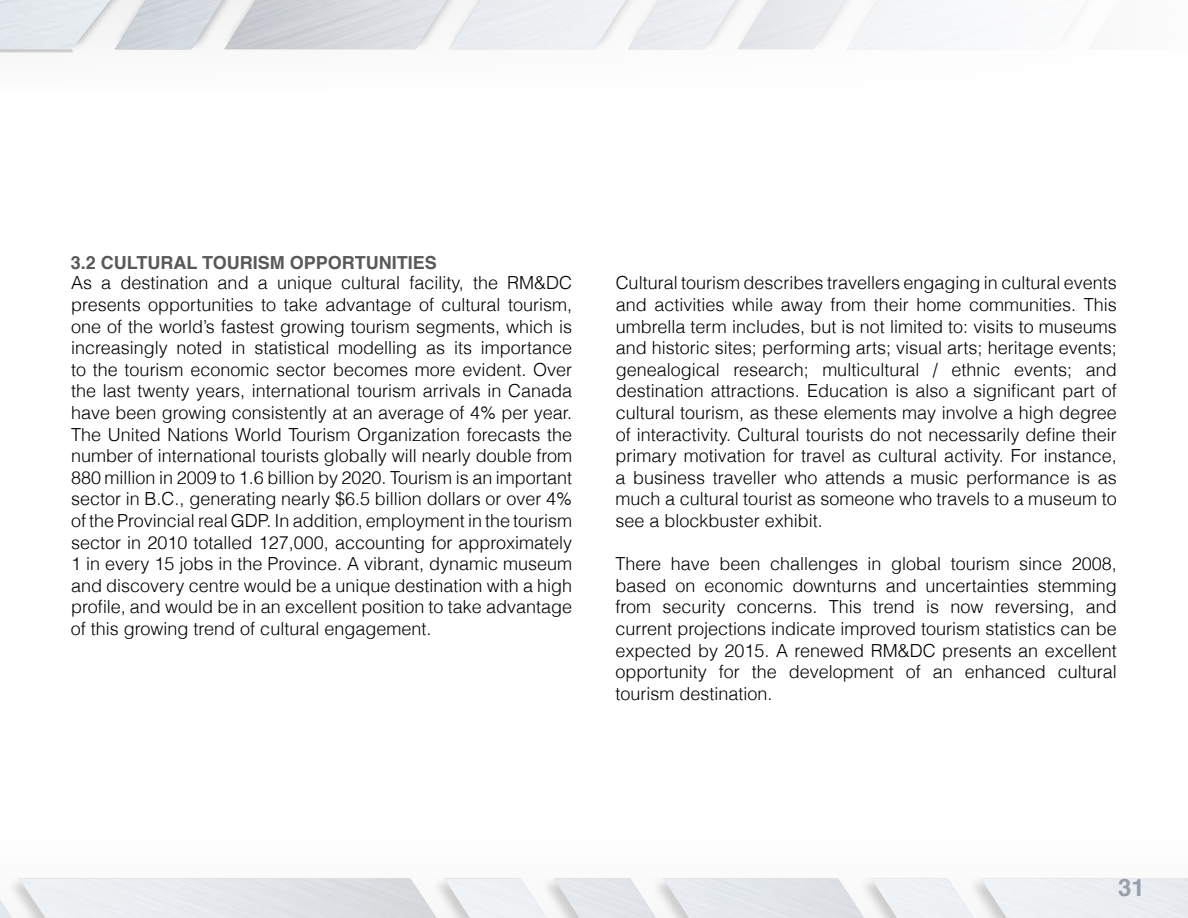
<style>
.page{position:relative;width:1188px;height:918px;background:#fff}
.page>*{position:absolute;margin:0;border:0;box-sizing:border-box;transform-origin:0 0}
.t1{font:700 24px "Helvetica";color:#96a0ad}
.t2{font:300 18px/21.6px "Helvetica";color:#000;text-align:justify}
.t3{font:700 18px "Helvetica";color:#58595b}
</style>
<div class="page">
<div style="left:0;top:0;width:127px;height:101px;background:#fafbfb"></div>
<div style="left:0;top:0;width:114px;height:102px;background:#fbfbfb"></div>
<img style="left:0;top:0;width:106px;height:53px">
<svg style="left:106px;top:0;width:961px;height:50px"></svg>
<svg style="left:0;top:878px;width:1188px;height:40px"></svg>
<div style="left:981px;top:879px;width:207px;height:39px;background:#eceff2"></div>
<p class="t3" style="left:71px;top:248px;width:368px">3.2 CULTURAL TOURISM OPPORTUNITIES</p>
<p class="t2" style="left:71px;top:271px;width:503px">As a destination and a unique cultural facility, the RM&amp;DC presents opportunities to take advantage of cultural tourism, one of the world’s fastest growing tourism segments, which is increasingly noted in statistical modelling as its importance to the tourism economic sector becomes more evident. Over the last twenty years, international tourism arrivals in Canada have been growing consistently at an average of 4% per year.<br>The United Nations World Tourism Organization forecasts the number of international tourists globally will nearly double from 880 million in 2009 to 1.6 billion by 2020. Tourism is an important sector in B.C., generating nearly $6.5 billion dollars or over 4% of the Provincial real GDP. In addition, employment in the tourism sector in 2010 totalled 127,000, accounting for approximately 1 in every 15 jobs in the Province. A vibrant, dynamic museum and discovery centre would be a unique destination with a high profile, and would be in an excellent position to take advantage of this growing trend of cultural engagement.</p>
<p class="t2" style="left:616px;top:271px;width:503px">Cultural tourism describes travellers engaging in cultural events and activities while away from their home communities. This umbrella term includes, but is not limited to: visits to museums and historic sites; performing arts; visual arts; heritage events; genealogical research; multicultural / ethnic events; and destination attractions. Education is also a significant part of cultural tourism, as these elements may involve a high degree of interactivity. Cultural tourists do not necessarily define their primary motivation for travel as cultural activity. For instance, a business traveller who attends a music performance is as much a cultural tourist as someone who travels to a museum to see a blockbuster exhibit.</p>
<p class="t2" style="left:616px;top:552px;width:503px">There have been challenges in global tourism since 2008, based on economic downturns and uncertainties stemming from security concerns. This trend is now reversing, and current projections indicate improved tourism statistics can be expected by 2015. A renewed RM&amp;DC presents an excellent opportunity for the development of an enhanced cultural tourism destination.</p>
<h1 class="t1" style="left:1118px;top:868px;width:28px">31</h1>
</div>
